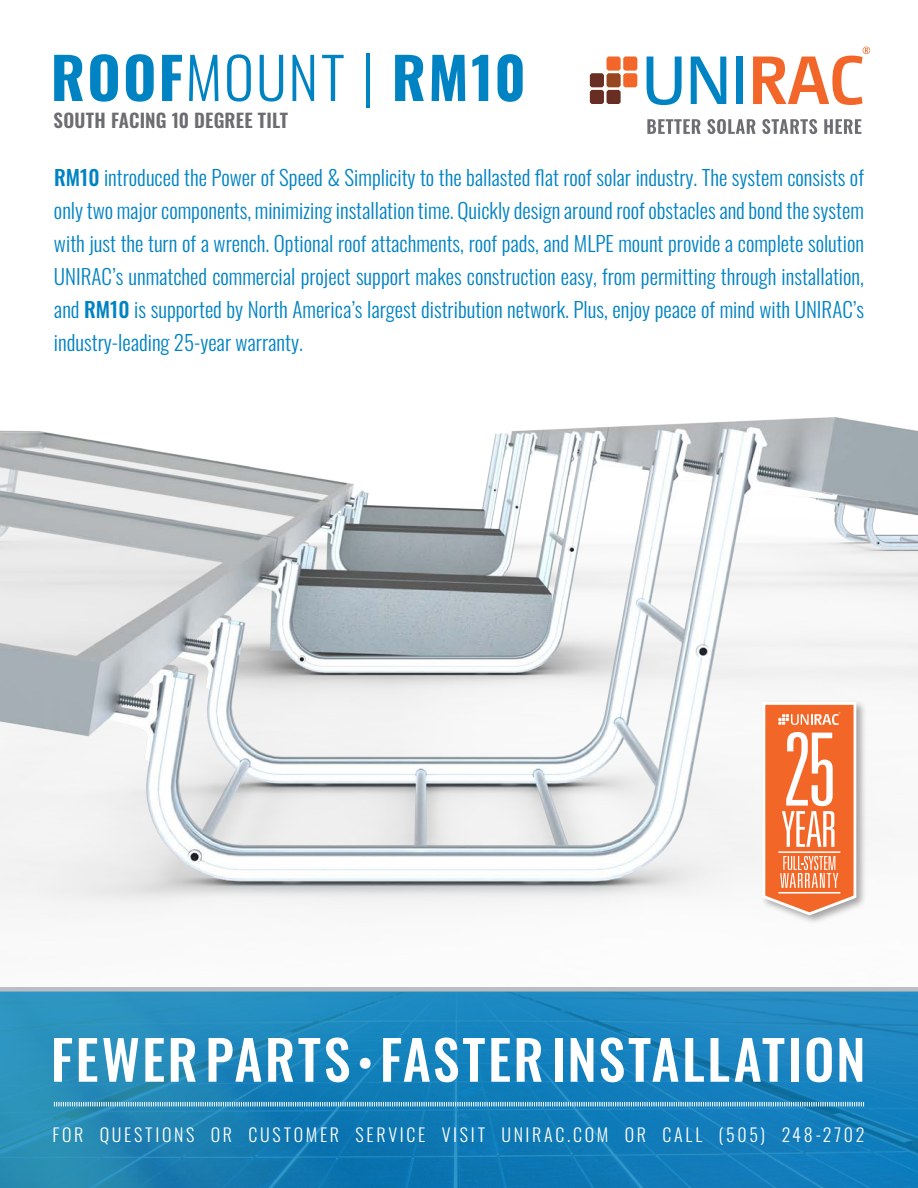
<style>
.page{position:relative;width:918px;height:1188px;background:#fff}
.page>*{position:absolute;margin:0;border:0;box-sizing:border-box;transform-origin:0 0}
.t1{font:700 57px "Oswald";letter-spacing:.04em;color:#0083c3}
.t2{font:500 54px "Oswald";letter-spacing:.045em;color:#fff}
.t3{font:300 21px/33px "Oswald";color:#0083c3;text-align:justify}
.t4{font:600 18.9px "Oswald";letter-spacing:.005em;color:#6c6d70}
.t5{font:300 18px "Oswald";letter-spacing:.15em;color:#fff}
.s1{font-weight:300}
.s2{font-weight:500}
.s3{font-size:36px}
</style>
<div class="page">
<img style="left:0;top:417px;width:918px;height:494px">
<svg style="left:0;top:992px;width:918px;height:196px;background:#1a83ba"></svg>
<div style="left:0;top:987px;width:918px;height:5px;background:#bcbdc0"></div>
<svg style="left:54px;top:1101px;width:810px;height:6px;background:#66acd1"></svg>
<div style="left:760px;top:700px;width:107px;height:226px;background:#231f20;opacity:.4"></div>
<svg style="left:762px;top:702px;width:94px;height:213px"></svg>
<hr style="left:778px;top:851px;width:62px;height:2px;background:#fff">
<hr style="left:778px;top:892px;width:62px;height:2px;background:#fff">
<svg style="left:647px;top:57px;width:35px;height:48px"></svg>
<svg style="left:691px;top:57px;width:35px;height:47px"></svg>
<div style="left:736px;top:57px;width:7px;height:47px;background:#0083c3"></div>
<svg style="left:753px;top:47px;width:117px;height:58px"></svg>
<svg style="left:590px;top:57px;width:47px;height:47px"></svg>
<svg style="left:647px;top:119px;width:54px;height:15px"></svg>
<svg style="left:707px;top:119px;width:49px;height:15px"></svg>
<svg style="left:762px;top:119px;width:55px;height:15px"></svg>
<svg style="left:824px;top:119px;width:37px;height:15px"></svg>
<p class="t1" style="left:51px;top:48px;width:477px">ROOF<span class="s1">MOUNT |</span> RM10</p>
<p class="t4" style="left:54px;top:110px;width:236px">SOUTH FACING 10 DEGREE TILT</p>
<p class="t3" style="left:54px;top:159px;width:812px"><span class="s2">RM10</span> introduced the Power of Speed &amp; Simplicity to the ballasted flat roof solar industry. The system consists of only two major components, minimizing installation time. Quickly design around roof obstacles and bond the system with just the turn of a wrench. Optional roof attachments, roof pads, and MLPE mount provide a complete solution UNIRAC’s unmatched commercial project support makes construction easy, from permitting through installation, and <span class="s2">RM10</span> is supported by North America’s largest distribution network. Plus, enjoy peace of mind with UNIRAC’s industry-leading 25-year warranty.</p>
<p class="t2" style="left:51px;top:1032px;width:816px">FEWER PARTS <span class="s3">•</span> FASTER INSTALLATION</p>
<p class="t5" style="left:52px;top:1118px;width:813px">FOR QUESTIONS OR CUSTOMER SERVICE VISIT UNIRAC.COM OR CALL (505) 248-2702</p>
</div>
